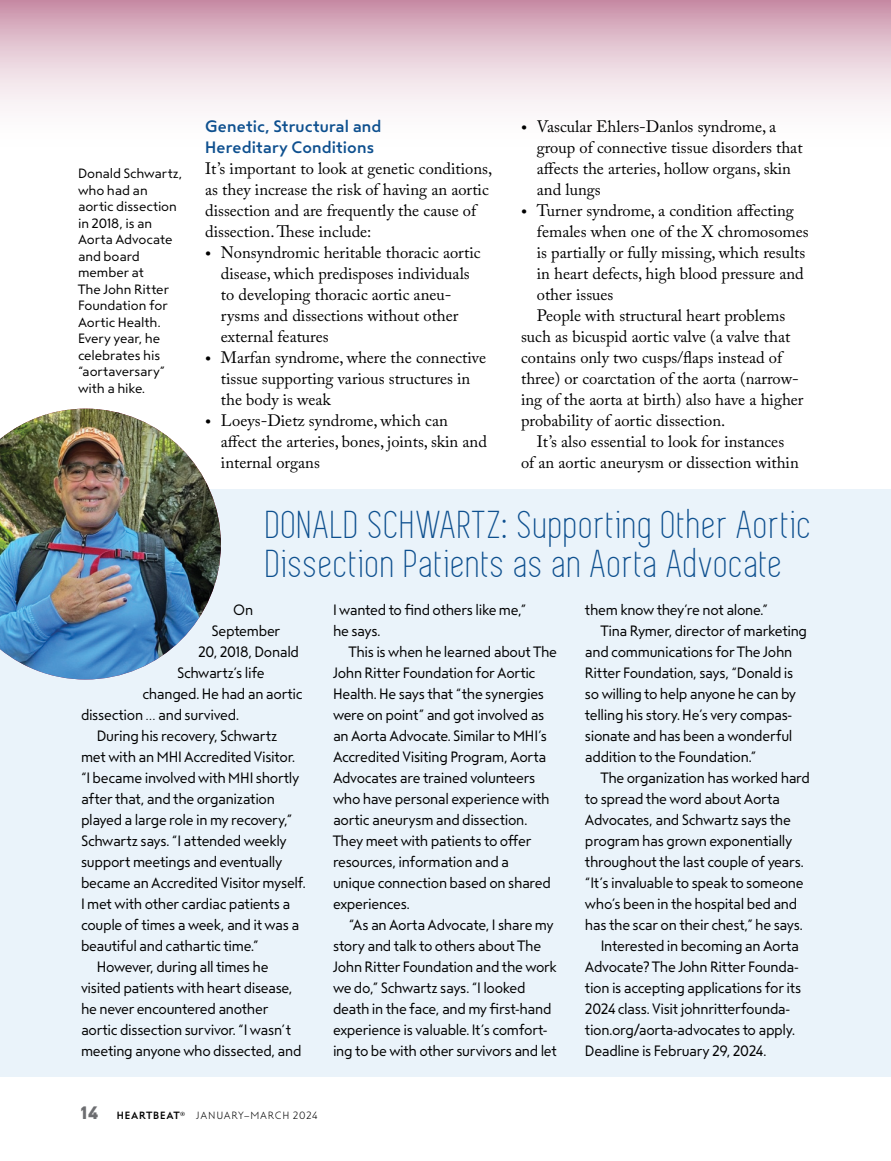
<style>
.page{position:relative;width:891px;height:1161px;background:#fff}
.page>*{position:absolute;margin:0;border:0;box-sizing:border-box;transform-origin:0 0}
.t1{font:40.5px/39px "Simplifica";letter-spacing:.035em;color:#0e508f}
.t2{font:16.5px/21px "Adobe Caslon Pro";color:#000}
.t3{font:16.5px/21px "Steagal Me";letter-spacing:.005em;color:#0e508f}
.t4{font:15px/21px "Steagal Re";letter-spacing:-.025em;color:#000;scale:.95 1}
.t5{font:13.5px/16.5px "Steagal Re";letter-spacing:-.005em;color:#000}
.t6{font:10.5px "Steagal Li";letter-spacing:.065em;color:#000}
.s1{font-size:18px}
.s2{font-family:"Steagal Bo";font-size:18px;color:#6d6e71}
.s3{font-family:"Steagal Me"}
</style>
<div class="page">
<svg style="left:0;top:0;width:891px;height:108px;background:#e4c9d4"></svg>
<div style="left:0;top:489px;width:891px;height:588px;background:#eaf3fa"></div>
<img style="left:0;top:409px;width:221px;height:271px">
<p class="t5" style="left:78px;top:166px;width:106px">Donald Schwartz, who had an aortic dissection in 2018, is an<br>Aorta Advocate and board member at<br>The John Ritter<br>Foundation for<br>Aortic Health.<br>Every year, he celebrates his “aortaversary” with a hike.</p>
<p class="t3" style="left:205px;top:116px;width:178px">Genetic, Structural and<br>Hereditary Conditions</p>
<p class="t2" style="left:205px;top:158px;width:289px">It’s important to look at genetic conditions, as they increase the risk of having an aortic dissection and are frequently the cause of dissection. These include:</p>
<p class="t2" style="left:221px;top:242px;width:261px;text-indent:-16px"><span class="s1">•</span> Nonsyndromic heritable thoracic aortic disease, which predisposes individuals to developing thoracic aortic aneu&shy;rysms and dissections without other external features</p>
<p class="t2" style="left:221px;top:347px;width:267px;text-indent:-16px"><span class="s1">•</span> Marfan syndrome, where the connective tissue supporting various structures in the body is weak</p>
<p class="t2" style="left:221px;top:410px;width:268px;text-indent:-16px"><span class="s1">•</span> Loeys-Dietz syndrome, which can affect the arteries, bones, joints, skin and internal organs</p>
<p class="t2" style="left:537px;top:116px;width:267px;text-indent:-16px"><span class="s1">•</span> Vascular Ehlers-Danlos syndrome, a group of connective tissue disorders that affects the arteries, hollow organs, skin and lungs</p>
<p class="t2" style="left:521px;top:200px;width:274px"><span class="s1">•</span> Turner syndrome, a condition affecting</p>
<p class="t2" style="left:537px;top:221px;width:273px">females when one of the X chromosomes</p>
<p class="t2" style="left:537px;top:242px;width:270px">is partially or fully missing, which results</p>
<p class="t2" style="left:537px;top:263px;width:268px">in heart defects, high blood pressure and</p>
<p class="t2" style="left:537px;top:284px;width:78px">other issues</p>
<p class="t2" style="left:537px;top:305px;width:250px">People with structural heart problems</p>
<p class="t2" style="left:521px;top:326px;width:271px">such as bicuspid aortic valve (a valve that</p>
<p class="t2" style="left:521px;top:347px;width:265px">contains only two cusps/flaps instead of</p>
<p class="t2" style="left:521px;top:368px;width:279px">three) or coarctation of the aorta (narrow-</p>
<p class="t2" style="left:521px;top:389px;width:284px">ing of the aorta at birth) also have a higher</p>
<p class="t2" style="left:521px;top:410px;width:206px">probability of aortic dissection.</p>
<p class="t2" style="left:537px;top:431px;width:249px">It’s also essential to look for instances</p>
<p class="t2" style="left:521px;top:452px;width:279px">of an aortic aneurysm or dissection within</p>
<h1 class="t1" style="left:266px;top:506px;width:547px">DONALD SCHWARTZ: Supporting Other Aortic<br>Dissection Patients as an Aorta Advocate</h1>
<p class="t4" style="left:233px;top:600px;width:23px">On</p>
<p class="t4" style="left:212px;top:621px;width:74px">September</p>
<p class="t4" style="left:198px;top:642px;width:108px">20, 2018, Donald</p>
<p class="t4" style="left:177px;top:663px;width:94px">Schwartz’s life</p>
<p class="t4" style="left:143px;top:684px;width:170px">changed. He had an aortic</p>
<p class="t4" style="left:81px;top:705px;width:168px">dissection … and survived.</p>
<p class="t4" style="left:97px;top:726px;width:192px">During his recovery, Schwartz</p>
<p class="t4" style="left:81px;top:747px;width:227px">met with an MHI Accredited Visitor.</p>
<p class="t4" style="left:81px;top:768px;width:231px">“I became involved with MHI shortly</p>
<p class="t4" style="left:81px;top:789px;width:206px">after that, and the organization</p>
<p class="t4" style="left:81px;top:810px;width:224px">played a large role in my recovery,”</p>
<p class="t4" style="left:81px;top:831px;width:218px">Schwartz says. “I attended weekly</p>
<p class="t4" style="left:81px;top:852px;width:213px">support meetings and eventually</p>
<p class="t4" style="left:81px;top:873px;width:238px">became an Accredited Visitor myself.</p>
<p class="t4" style="left:81px;top:894px;width:222px">I met with other cardiac patients a</p>
<p class="t4" style="left:81px;top:915px;width:231px">couple of times a week, and it was a</p>
<p class="t4" style="left:81px;top:936px;width:189px">beautiful and cathartic time.”</p>
<p class="t4" style="left:97px;top:957px;width:182px">However, during all times he</p>
<p class="t4" style="left:81px;top:978px;width:224px">visited patients with heart disease,</p>
<p class="t4" style="left:81px;top:999px;width:199px">he never encountered another</p>
<p class="t4" style="left:81px;top:1020px;width:223px">aortic dissection survivor. “I wasn’t</p>
<p class="t4" style="left:81px;top:1041px;width:234px">meeting anyone who dissected, and</p>
<p class="t4" style="left:333px;top:600px;width:205px">I wanted to find others like me,” he says.</p>
<p class="t4" style="left:333px;top:642px;width:237px;text-indent:16px">This is when he learned about The<br>John Ritter Foundation for Aortic<br>Health. He says that “the synergies were on point” and got involved as an Aorta Advocate. Similar to MHI’s<br>Accredited Visiting Program, Aorta<br>Advocates are trained volunteers who have personal experience with aortic aneurysm and dissection.<br>They meet with patients to offer resources, information and a<br>unique connection based on shared experiences.</p>
<p class="t4" style="left:333px;top:915px;width:237px;text-indent:16px">“As an Aorta Advocate, I share my story and talk to others about The John Ritter Foundation and the work we do,” Schwartz says. “I looked death in the face, and my first-hand experience is valuable. It’s comfort&shy;ing to be with other survivors and let</p>
<p class="t6" style="left:81px;top:1110px;width:238px"><span class="s2">14</span> <span class="s3">HEARTBEAT</span><sup>®</sup> JANUARY–MARCH 2024</p>
<p class="t4" style="left:585px;top:600px;width:194px">them know they’re not alone.”</p>
<p class="t4" style="left:601px;top:621px;width:219px">Tina Rymer, director of marketing</p>
<p class="t4" style="left:585px;top:642px;width:220px">and communications for The John</p>
<p class="t4" style="left:585px;top:663px;width:221px">Ritter Foundation, says, “Donald is</p>
<p class="t4" style="left:585px;top:684px;width:224px">so willing to help anyone he can by</p>
<p class="t4" style="left:585px;top:705px;width:219px">telling his story. He’s very compas-</p>
<p class="t4" style="left:585px;top:726px;width:220px">sionate and has been a wonderful</p>
<p class="t4" style="left:585px;top:747px;width:182px">addition to the Foundation.”</p>
<p class="t4" style="left:601px;top:768px;width:222px">The organization has worked hard</p>
<p class="t4" style="left:585px;top:789px;width:207px">to spread the word about Aorta</p>
<p class="t4" style="left:585px;top:810px;width:218px">Advocates, and Schwartz says the</p>
<p class="t4" style="left:585px;top:831px;width:220px">program has grown exponentially</p>
<p class="t4" style="left:585px;top:852px;width:232px">throughout the last couple of years.</p>
<p class="t4" style="left:585px;top:873px;width:232px">“It’s invaluable to speak to someone</p>
<p class="t4" style="left:585px;top:894px;width:225px">who’s been in the hospital bed and</p>
<p class="t4" style="left:585px;top:915px;width:231px">has the scar on their chest,” he says.</p>
<p class="t4" style="left:601px;top:936px;width:210px">Interested in becoming an Aorta</p>
<p class="t4" style="left:585px;top:957px;width:226px">Advocate? The John Ritter Founda-</p>
<p class="t4" style="left:585px;top:978px;width:229px">tion is accepting applications for its</p>
<p class="t4" style="left:585px;top:999px;width:217px">2024 class. Visit johnritterfounda-</p>
<p class="t4" style="left:585px;top:1020px;width:223px">tion.org/aorta-advocates to apply.</p>
<p class="t4" style="left:585px;top:1041px;width:193px">Deadline is February 29, 2024.</p>
</div>
